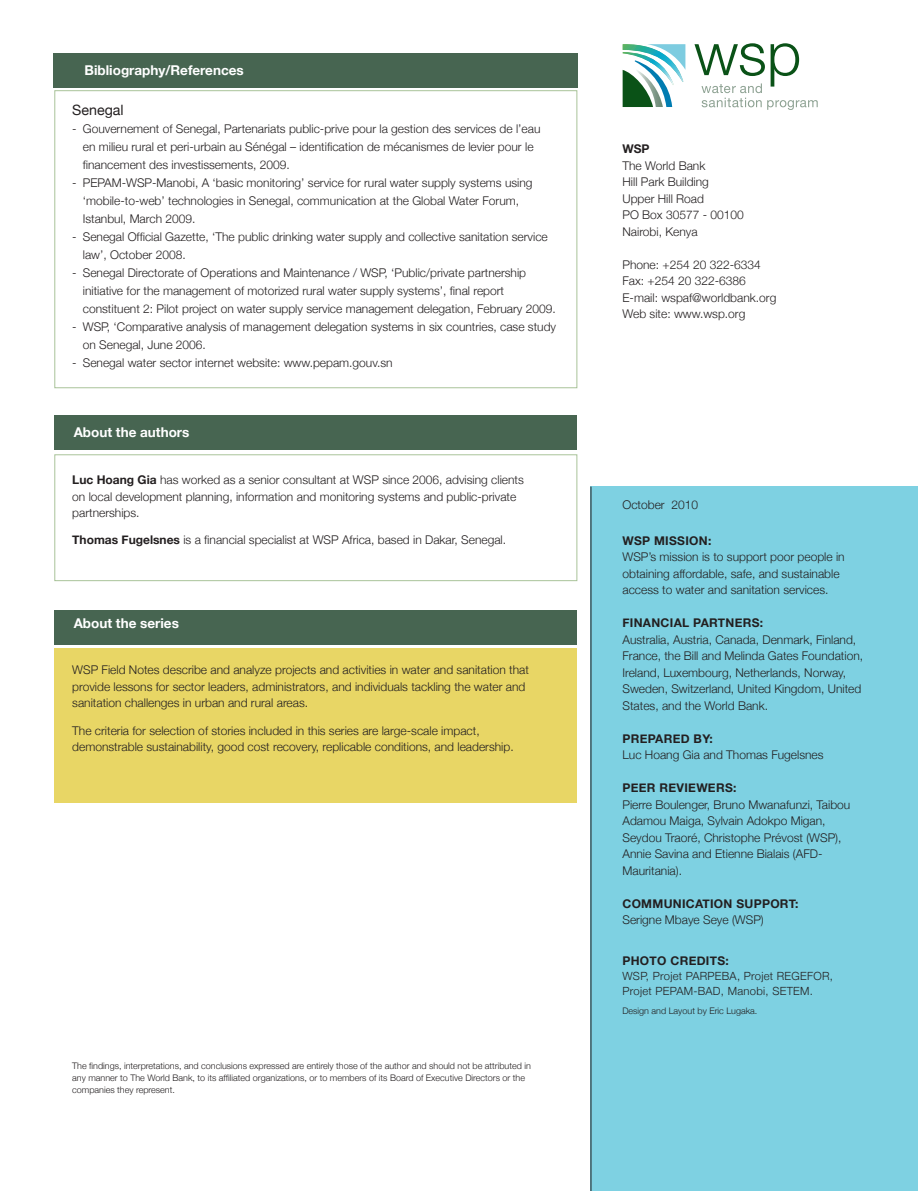
<style>
.page{position:relative;width:918px;height:1191px;background:#fff}
.page>*{position:absolute;margin:0;border:0;box-sizing:border-box;transform-origin:0 0}
.t1{font:14.25px "Helvetica Neue";color:#231f20}
.t2{font:700 13.5px "Helvetica Neue";color:#fff}
.t3{font:300 12px/16.5px "Helvetica Neue";color:#231f20}
.t4{font:700 12px "Helvetica Neue";letter-spacing:.025em;color:#231f20}
.t5{font:300 11.25px/15px "Helvetica Neue";letter-spacing:.025em;color:#231f20}
.t6{font:300 9px/12px "Helvetica Neue";color:#231f20}
.s1{font-weight:700}
</style>
<div class="page">
<div style="left:54px;top:610px;width:523px;height:34px;background:#476551"></div>
<div style="left:591px;top:486px;width:327px;height:705px;background:#7ed1e2"></div>
<hr style="left:591px;top:486px;width:1px;height:705px;background:#231f20">
<div style="left:54px;top:648px;width:523px;height:155px;background:#e8d665"></div>
<div style="left:54px;top:416px;width:523px;height:34px;background:#476551"></div>
<div style="left:54px;top:454px;width:523px;height:127px;border:1px solid #a9c399"></div>
<svg style="left:694px;top:43px;width:124px;height:67px"></svg>
<svg style="left:623px;top:44px;width:62px;height:63px"></svg>
<div style="left:54px;top:90px;width:523px;height:298px;border:1px solid #a9c399"></div>
<div style="left:54px;top:53px;width:524px;height:34px;background:#476551"></div>
<p class="t2" style="left:85px;top:62px;width:161px">Bibliography/References</p>
<p class="t1" style="left:72px;top:102px;width:53px">Senegal</p>
<p class="t3" style="left:83px;top:120px;width:459px;line-height:18px;text-indent:-10px">- Gouvernement of Senegal, Partenariats public-prive pour la gestion des services de l’eau en milieu rural et peri-urbain au Sénégal – identification de mécanismes de levier pour le financement des investissements, 2009.</p>
<p class="t3" style="left:83px;top:174px;width:451px;line-height:18px;text-indent:-10px">- PEPAM-WSP-Manobi, A ‘basic monitoring’ service for rural water supply systems using ‘mobile-to-web’ technologies in Senegal, communication at the Global Water Forum,<br>Istanbul, March 2009.</p>
<p class="t3" style="left:83px;top:228px;width:467px;line-height:18px;text-indent:-10px">- Senegal Official Gazette, ‘The public drinking water supply and collective sanitation service law’, October 2008.</p>
<p class="t3" style="left:83px;top:264px;width:475px;line-height:18px;text-indent:-10px">- Senegal Directorate of Operations and Maintenance / WSP, ‘Public/private partnership initiative for the management of motorized rural water supply systems’, final report constituent 2: Pilot project on water supply service management delegation, February 2009.</p>
<p class="t3" style="left:83px;top:318px;width:475px;line-height:18px;text-indent:-10px">- WSP, ‘Comparative analysis of management delegation systems in six countries, case study on Senegal, June 2006.</p>
<p class="t3" style="left:72px;top:354px;width:322px">- Senegal water sector internet website: www.pepam.gouv.sn</p>
<p class="t2" style="left:74px;top:423px;width:117px">About the authors</p>
<p class="t3" style="left:72px;top:471px;width:453px"><span class="s1">Luc Hoang Gia</span> has worked as a senior consultant at WSP since 2006, advising clients on local development planning, information and monitoring systems and public-private partnerships.</p>
<p class="t3" style="left:72px;top:531px;width:435px"><span class="s1">Thomas Fugelsnes</span> is a financial specialist at WSP Africa, based in Dakar, Senegal.</p>
<p class="t2" style="left:74px;top:615px;width:107px">About the series</p>
<p class="t3" style="left:72px;top:661px;width:458px">WSP Field Notes describe and analyze projects and activities in water and sanitation that provide lessons for sector leaders, administrators, and individuals tackling the water and sanitation challenges in urban and rural areas.</p>
<p class="t3" style="left:72px;top:721px;width:443px">The criteria for selection of stories included in this series are large-scale impact, demonstrable sustainability, good cost recovery, replicable conditions, and leadership.</p>
<p class="t6" style="left:72px;top:1059px;width:460px">The findings, interpretations, and conclusions expressed are entirely those of the author and should not be attributed in any manner to The World Bank, to its affiliated organizations, or to members of its Board of Executive Directors or the companies they represent.</p>
<p class="t4" style="left:622px;top:142px;width:29px">WSP</p>
<p class="t3" style="left:622px;top:157px;width:123px">The World Bank<br>Hill Park Building<br>Upper Hill Road<br>PO Box 30577 - 00100<br>Nairobi, Kenya</p>
<p class="t3" style="left:622px;top:256px;width:155px">Phone: +254 20 322-6334<br>Fax: +254 20 322-6386<br>E-mail: wspaf@worldbank.org<br>Web site: www.wsp.org</p>
<p class="t3" style="left:622px;top:496px;width:77px">October 201 0</p>
<p class="t4" style="left:622px;top:533px;width:90px">WSP MISSION:</p>
<p class="t3" style="left:622px;top:548px;width:224px">WSP’s mission is to support poor people in obtaining affordable, safe, and sustainable access to water and sanitation services.</p>
<p class="t4" style="left:622px;top:615px;width:142px">FINANCIAL PARTNERS:</p>
<p class="t3" style="left:622px;top:631px;width:242px">Australia, Austria, Canada, Denmark, Finland, France, the Bill and Melinda Gates Foundation, Ireland, Luxembourg, Netherlands, Norway, Sweden, Switzerland, United Kingdom, United States, and the World Bank.</p>
<p class="t4" style="left:622px;top:731px;width:92px">PREPARED BY:</p>
<p class="t3" style="left:622px;top:746px;width:203px">Luc Hoang Gia and Thomas Fugelsnes</p>
<p class="t4" style="left:622px;top:780px;width:115px">PEER REVIEWERS:</p>
<p class="t3" style="left:622px;top:796px;width:229px">Pierre Boulenger, Bruno Mwanafunzi, Taibou Adamou Maiga, Sylvain Adokpo Migan, Seydou Traoré, Christophe Prévost (WSP), Annie Savina and Etienne Bialais (AFD-Mauritania).</p>
<p class="t4" style="left:622px;top:896px;width:177px">COMMUNICATION SUPPORT:</p>
<p class="t3" style="left:622px;top:911px;width:143px">Serigne Mbaye Seye (WSP)</p>
<p class="t4" style="left:622px;top:953px;width:108px">PHOTO CREDITS:</p>
<p class="t5" style="left:622px;top:968px;width:212px">WSP, Projet PARPEBA, Projet REGEFOR,<br>Projet PEPAM-BAD, Manobi, SETEM.</p>
<p class="t6" style="left:622px;top:1004px;width:136px">Design and Layout by Eric Lugaka.</p>
</div>
